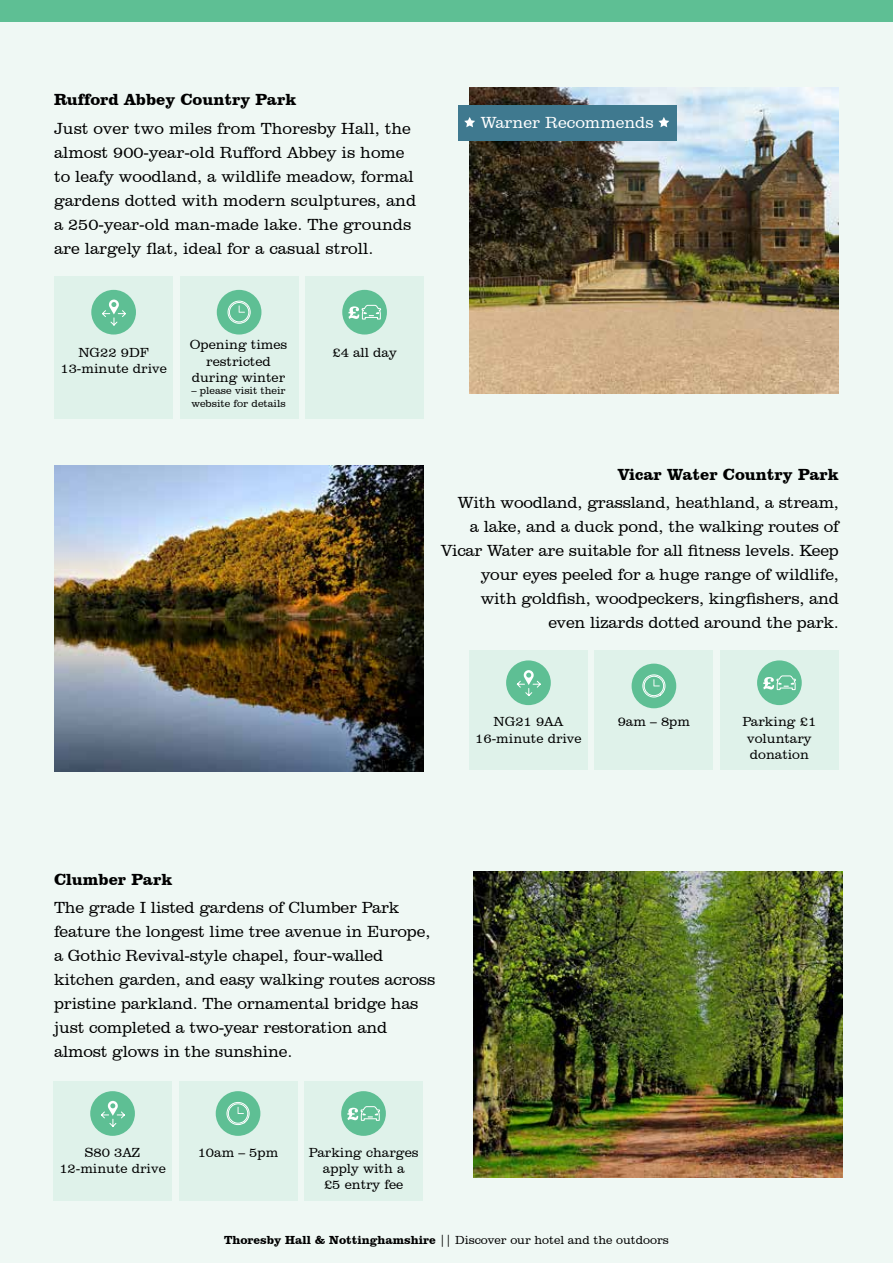
<style>
.page{position:relative;width:893px;height:1263px;background:#eff8f4}
.page>*{position:absolute;margin:0;border:0;box-sizing:border-box;transform-origin:0 0}
.t1{font:300 16.5px/24px "Clarendon BT";letter-spacing:-.01em;color:#000}
.t2{font:700 16.5px "Clarendon BT";color:#000}
.t3{font:300 16.5px "Clarendon BT";color:#fff}
.t4{font:300 13.5px/16.2px "Clarendon BT";color:#000;text-align:center}
.t5{font:300 12px "Clarendon BT";color:#000}
.t6{font:300 10.5px/12.6px "Clarendon BT";color:#000}
.s1{font-weight:700}
</style>
<div class="page">
<div style="left:54px;top:276px;width:119px;height:142px;background:#dff2ea"></div>
<div style="left:180px;top:276px;width:118px;height:142px;background:#dff2ea"></div>
<div style="left:305px;top:276px;width:119px;height:142px;background:#dff2ea"></div>
<div style="left:469px;top:651px;width:119px;height:119px;background:#dff2ea"></div>
<div style="left:595px;top:651px;width:118px;height:119px;background:#dff2ea"></div>
<div style="left:720px;top:651px;width:119px;height:119px;background:#dff2ea"></div>
<div style="left:53px;top:1081px;width:119px;height:120px;background:#dff2ea"></div>
<div style="left:179px;top:1081px;width:118px;height:120px;background:#dff2ea"></div>
<div style="left:304px;top:1081px;width:119px;height:120px;background:#dff2ea"></div>
<img style="left:470px;top:88px;width:369px;height:306px">
<div style="left:91px;top:290px;width:45px;height:44px;background:#5ebf94;border-radius:50%"></div>
<svg style="left:102px;top:300px;width:24px;height:26px"></svg>
<div style="left:217px;top:290px;width:44px;height:44px;background:#5ebf94;border-radius:50%"></div>
<svg style="left:227px;top:300px;width:24px;height:24px"></svg>
<div style="left:342px;top:290px;width:45px;height:44px;background:#5ebf94;border-radius:50%"></div>
<svg style="left:348px;top:305px;width:33px;height:15px"></svg>
<div style="left:506px;top:660px;width:45px;height:45px;background:#5ebf94;border-radius:50%"></div>
<svg style="left:516px;top:670px;width:25px;height:26px"></svg>
<div style="left:632px;top:664px;width:44px;height:44px;background:#5ebf94;border-radius:50%"></div>
<svg style="left:642px;top:674px;width:24px;height:24px"></svg>
<div style="left:757px;top:660px;width:45px;height:45px;background:#5ebf94;border-radius:50%"></div>
<svg style="left:763px;top:676px;width:33px;height:15px"></svg>
<img style="left:54px;top:466px;width:369px;height:306px">
<div style="left:90px;top:1091px;width:45px;height:45px;background:#5ebf94;border-radius:50%"></div>
<svg style="left:101px;top:1101px;width:24px;height:26px"></svg>
<div style="left:216px;top:1091px;width:44px;height:45px;background:#5ebf94;border-radius:50%"></div>
<svg style="left:226px;top:1102px;width:24px;height:23px"></svg>
<div style="left:341px;top:1091px;width:45px;height:45px;background:#5ebf94;border-radius:50%"></div>
<svg style="left:347px;top:1106px;width:33px;height:15px"></svg>
<img style="left:473px;top:872px;width:369px;height:306px">
<div style="left:1px;top:0;width:892px;height:21px;background:#5ebf94"></div>
<div style="left:458px;top:105px;width:218px;height:35px;background:#3f798f"></div>
<svg style="left:464px;top:117px;width:11px;height:10px"></svg>
<svg style="left:658px;top:117px;width:11px;height:10px"></svg>
<p class="t2" style="left:54px;top:89px;width:244px">Rufford Abbey Country Park</p>
<p class="t1" style="left:54px;top:116px;width:364px">Just over two miles from Thoresby Hall, the almost 900-year-old Rufford Abbey is home to leafy woodland, a wildlife meadow, formal gardens dotted with modern sculptures, and a 250-year-old man-made lake. The grounds are largely flat, ideal for a casual stroll.</p>
<p class="t3" style="left:481px;top:112px;width:174px">Warner Recommends</p>
<p class="t4" style="left:190px;top:336px;width:99px">Opening times restricted during winter</p>
<p class="t6" style="left:191px;top:384px;width:96px">– please visit their website for details</p>
<p class="t4" style="left:60px;top:344px;width:108px">NG22 9DF<br>13-minute drive</p>
<p class="t4" style="left:332px;top:344px;width:66px">£4 all day</p>
<p class="t2" style="left:618px;top:464px;width:223px">Vicar Water Country Park</p>
<p class="t1" style="left:441px;top:491px;width:399px;text-align:right">With woodland, grassland, heathland, a stream,<br>a lake, and a duck pond, the walking routes of Vicar Water are suitable for all fitness levels. Keep your eyes peeled for a huge range of wildlife, with goldfish, woodpeckers, kingfishers, and even lizards dotted around the park.</p>
<p class="t4" style="left:475px;top:713px;width:108px">NG21 9AA<br>16-minute drive</p>
<p class="t4" style="left:618px;top:713px;width:74px">9am – 8pm</p>
<p class="t4" style="left:742px;top:713px;width:75px">Parking £1 voluntary donation</p>
<p class="t2" style="left:54px;top:869px;width:120px">Clumber Park</p>
<p class="t1" style="left:54px;top:895px;width:383px">The grade I listed gardens of Clumber Park feature the longest lime tree avenue in Europe, a Gothic Revival-style chapel, four-walled kitchen garden, and easy walking routes across pristine parkland. The ornamental bridge has just completed a two-year restoration and almost glows in the sunshine.</p>
<p class="t4" style="left:59px;top:1144px;width:108px">S80 3AZ<br>12-minute drive</p>
<p class="t4" style="left:198px;top:1144px;width:82px">10am – 5pm</p>
<p class="t4" style="left:309px;top:1144px;width:111px">Parking charges apply with a<br>£5 entry fee</p>
<p class="t5" style="left:224px;top:1232px;width:446px"><span class="s1">Thoresby Hall &amp; Nottinghamshire</span> || Discover our hotel and the outdoors</p>
</div>
